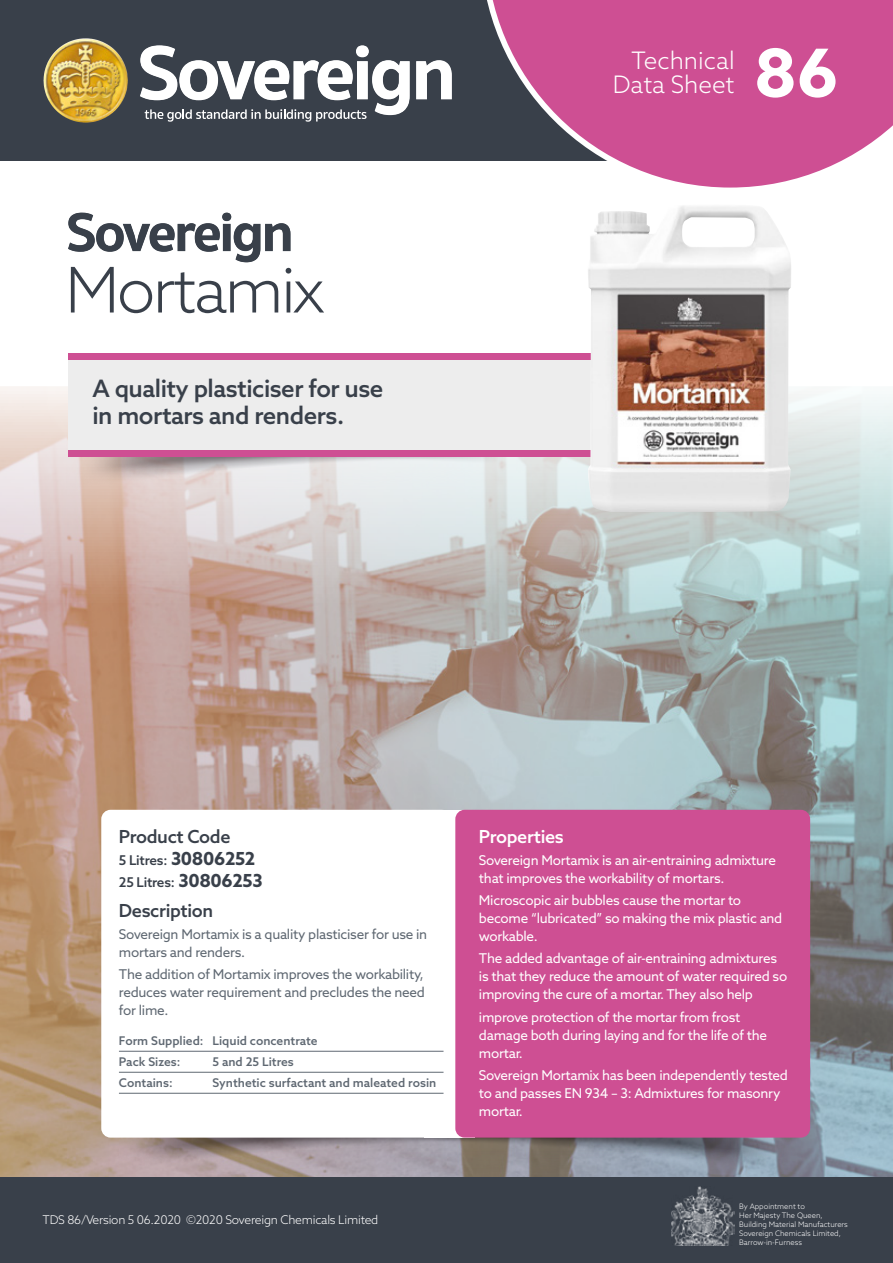
<style>
.page{position:relative;width:893px;height:1263px;background:#fff}
.page>*{position:absolute;margin:0;border:0;box-sizing:border-box;transform-origin:0 0}
.t1{font:700 66.6px "Azo Sans";color:#fff}
.t2{font:300 63px "Azo Sans";letter-spacing:-.04em;color:#39404a}
.t3{font:300 24.15px/24.2px "Azo Sans";color:#fff;text-align:right}
.t4{font:500 24px/27px "Azo Sans";letter-spacing:-.02em;color:#39404a}
.t5{font:500 18px "Azo Sans";letter-spacing:-.02em;color:#39404a}
.t6{font:500 18px "Azo Sans";letter-spacing:-.02em;color:#fff}
.t7{font:13.5px/18px "Azo Sans";letter-spacing:-.02em;color:#fff}
.t8{font:13.5px/18px "Azo Sans";letter-spacing:-.02em;color:#5f6872}
.t9{font:500 13.5px/22.2px "Azo Sans";letter-spacing:-.02em;color:#39404a}
.t10{font:500 12px/21px "Azo Sans";color:#5f6872}
.t11{font:300 12px "Azo Sans";letter-spacing:-.02em;color:#fff}
.t12{font:300 7.5px/9px "Azo Sans";color:#fff}
.s1{font-weight:700;font-size:18px}
</style>
<div class="page">
<img style="left:0;top:387px;width:893px;height:791px">
<img style="left:109px;top:1137px;width:686px;height:41px">
<img style="left:66px;top:414px;width:521px;height:81px">
<div style="left:424px;top:810px;width:51px;height:327px;background:#fff"></div>
<div style="left:0;top:1178px;width:893px;height:85px;background:#39404a"></div>
<div style="left:455px;top:810px;width:355px;height:327px;background:#ce4f93;border-radius:9px"></div>
<div style="left:101px;top:810px;width:350px;height:327px;background:#fff;border-radius:9px"></div>
<div style="left:68px;top:353px;width:584px;height:103px;background:#ededed"></div>
<div style="left:68px;top:353px;width:584px;height:6px;background:#ce4f93"></div>
<div style="left:68px;top:450px;width:584px;height:6px;background:#ce4f93"></div>
<div style="left:0;top:0;width:842px;height:161px;background:#39404a"></div>
<svg style="left:487px;top:0;width:406px;height:188px"></svg>
<svg style="left:416px;top:60px;width:36px;height:39px"></svg>
<svg style="left:140px;top:45px;width:270px;height:77px"></svg>
<img style="left:43px;top:38px;width:85px;height:85px">
<hr style="left:119px;top:1051px;width:324px;height:1px;background:#5f6872">
<hr style="left:119px;top:1072px;width:324px;height:1px;background:#5f6872">
<hr style="left:119px;top:1093px;width:324px;height:1px;background:#5f6872">
<svg style="left:68px;top:213px;width:222px;height:49px"></svg>
<img style="left:587px;top:206px;width:205px;height:306px">
<img style="left:672px;top:1186px;width:62px;height:59px">
<h2 class="t2" style="left:65px;top:249px;width:260px">Mortamix</h2>
<h3 class="t4" style="left:92px;top:375px;width:293px">A quality plasticiser for use in mortars and renders.</h3>
<h3 class="t3" style="left:613px;top:48px;width:123px">Technical<br>Data Sheet</h3>
<h1 class="t1" style="left:754px;top:29px;width:86px">86</h1>
<h3 class="t5" style="left:119px;top:824px;width:113px">Product Code</h3>
<p class="t9" style="left:119px;top:849px;width:145px">5 Litres: <span class="s1">30806252<br></span>25 Litres: <span class="s1">30806253</span></p>
<h3 class="t5" style="left:119px;top:898px;width:96px">Description</h3>
<p class="t8" style="left:119px;top:925px;width:310px">Sovereign Mortamix is a quality plasticiser for use in mortars and renders.</p>
<p class="t8" style="left:119px;top:965px;width:308px;text-align:justify">The addition of Mortamix improves the workability, reduces water requirement and precludes the need for lime.</p>
<p class="t10" style="left:119px;top:1030px;width:200px">Form Supplied: Liquid concentrate<br>Pack Sizes:</p>
<p class="t10" style="left:212px;top:1051px;width:83px">5 and 25 Litres</p>
<p class="t10" style="left:119px;top:1072px;width:55px">Contains:</p>
<p class="t10" style="left:212px;top:1072px;width:225px">Synthetic surfactant and maleated rosin</p>
<p class="t11" style="left:43px;top:1212px;width:337px">TDS 86/Version 5 06.2020 ©2020 Sovereign Chemicals Limited</p>
<h3 class="t6" style="left:479px;top:824px;width:86px">Properties</h3>
<p class="t7" style="left:479px;top:851px;width:298px">Sovereign Mortamix is an air-entraining admixture that improves the workability of mortars.</p>
<p class="t7" style="left:479px;top:891px;width:305px">Microscopic air bubbles cause the mortar to become “lubricated” so making the mix plastic and workable.</p>
<p class="t7" style="left:479px;top:949px;width:310px">The added advantage of air-entraining admixtures is that they reduce the amount of water required so improving the cure of a mortar. They also help</p>
<p class="t7" style="left:479px;top:1008px;width:290px">improve protection of the mortar from frost damage both during laying and for the life of the mortar.</p>
<p class="t7" style="left:479px;top:1066px;width:311px">Sovereign Mortamix has been independently tested to and passes EN 934 – 3: Admixtures for masonry mortar.</p>
<p class="t12" style="left:739px;top:1202px;width:110px">By Appointment to<br>Her Majesty The Queen,<br>Building Material Manufacturers<br>Sovereign Chemicals Limited,<br>Barrow-in-Furness</p>
</div>
